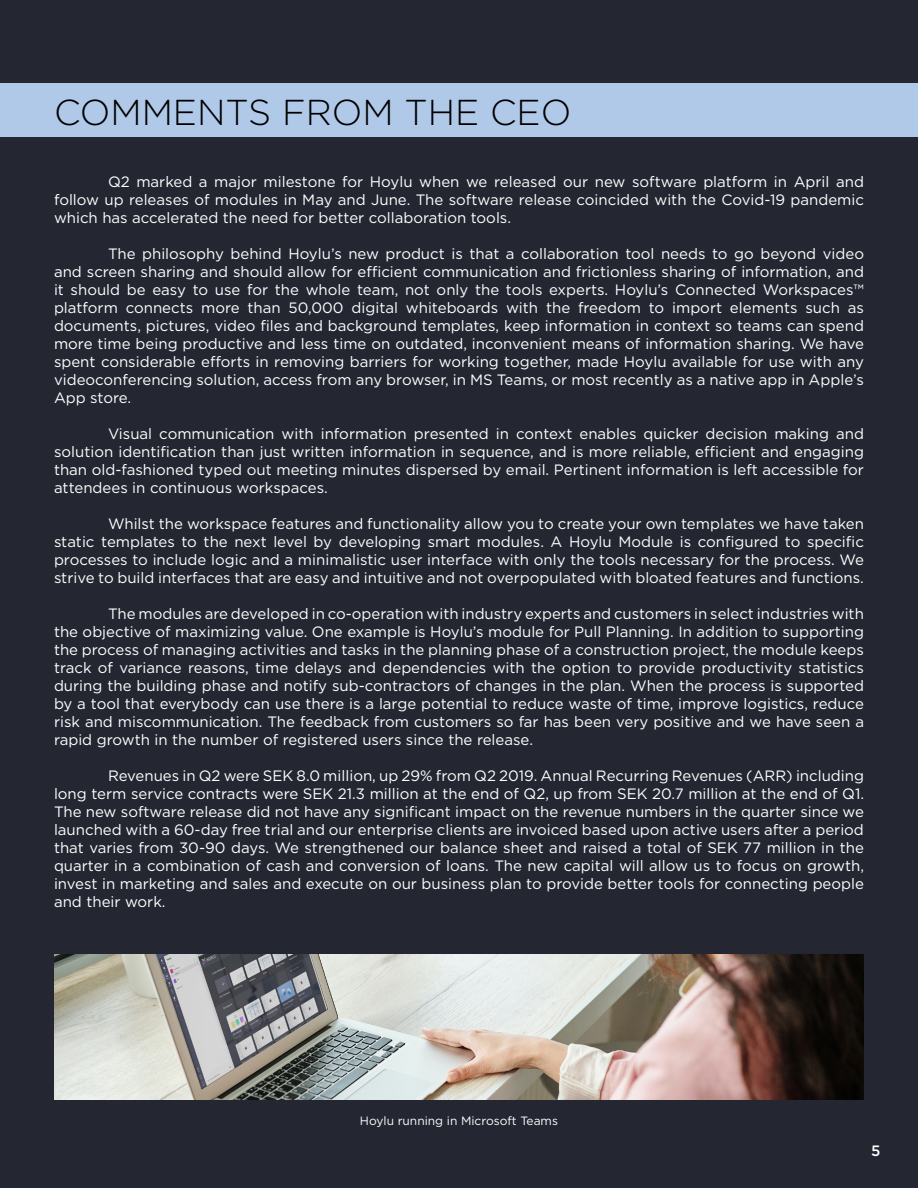
<style>
.page{position:relative;width:918px;height:1188px;background:#242732}
.page>*{position:absolute;margin:0;border:0;box-sizing:border-box;transform-origin:0 0}
.SECTION_HEADER{font:300 36px "Gotham";color:#000}
.t1{font:15px/18px "Gotham";color:#fff;text-align:justify}
.t2{font:500 15px "Gotham";color:#fff}
.t3{font:12px "Gotham";color:#fff}
</style>
<div class="page">
<div style="left:0;top:83px;width:918px;height:53px;background:#b0c9e9"></div>
<img style="left:54px;top:954px;width:810px;height:146px">
<p class="SECTION_HEADER" style="left:54px;top:89px;width:519px">COMMENTS FROM THE CEO</p>
<p class="t1" style="left:54px;top:173px;width:812px;text-indent:54px">Q2 marked a major milestone for Hoylu when we released our new software platform in April and follow up releases of modules in May and June. The software release coincided with the Covid-19 pandemic which has accelerated the need for better collaboration tools.</p>
<p class="t1" style="left:54px;top:245px;width:812px;text-indent:54px">The philosophy behind Hoylu’s new product is that a collaboration tool needs to go beyond video and screen sharing and should allow for efficient communication and frictionless sharing of information, and it should be easy to use for the whole team, not only the tools experts. Hoylu’s Connected Workspaces™ platform connects more than 50,000 digital whiteboards with the freedom to import elements such as documents, pictures, video files and background templates, keep information in context so teams can spend more time being productive and less time on outdated, inconvenient means of information sharing. We have spent considerable efforts in removing barriers for working together, made Hoylu available for use with any videoconferencing solution, access from any browser, in MS Teams, or most recently as a native app in Apple’s App store.</p>
<p class="t1" style="left:54px;top:425px;width:812px;text-indent:54px">Visual communication with information presented in context enables quicker decision making and solution identification than just written information in sequence, and is more reliable, efficient and engaging than old-fashioned typed out meeting minutes dispersed by email. Pertinent information is left accessible for attendees in continuous workspaces.</p>
<p class="t1" style="left:54px;top:515px;width:812px;text-indent:54px">Whilst the workspace features and functionality allow you to create your own templates we have taken static templates to the next level by developing smart modules. A Hoylu Module is configured to specific processes to include logic and a minimalistic user interface with only the tools necessary for the process. We strive to build interfaces that are easy and intuitive and not overpopulated with bloated features and functions.</p>
<p class="t1" style="left:54px;top:605px;width:812px;text-indent:54px">The modules are developed in co-operation with industry experts and customers in select industries with the objective of maximizing value. One example is Hoylu’s module for Pull Planning. In addition to supporting the process of managing activities and tasks in the planning phase of a construction project, the module keeps track of variance reasons, time delays and dependencies with the option to provide productivity statistics during the building phase and notify sub-contractors of changes in the plan. When the process is supported by a tool that everybody can use there is a large potential to reduce waste of time, improve logistics, reduce risk and miscommunication. The feedback from customers so far has been very positive and we have seen a rapid growth in the number of registered users since the release.</p>
<p class="t1" style="left:54px;top:767px;width:812px;text-indent:54px">Revenues in Q2 were SEK 8.0 million, up 29% from Q2 2019. Annual Recurring Revenues (ARR) including long term service contracts were SEK 21.3 million at the end of Q2, up from SEK 20.7 million at the end of Q1.<br>The new software release did not have any significant impact on the revenue numbers in the quarter since we launched with a 60-day free trial and our enterprise clients are invoiced based upon active users after a period that varies from 30-90 days. We strengthened our balance sheet and raised a total of SEK 77 million in the quarter in a combination of cash and conversion of loans. The new capital will allow us to focus on growth, invest in marketing and sales and execute on our business plan to provide better tools for connecting people and their work.</p>
<p class="t3" style="left:360px;top:1113px;width:200px">Hoylu running in Microsoft Teams</p>
<p class="t2" style="left:871px;top:1141px;width:11px">5</p>
</div>
